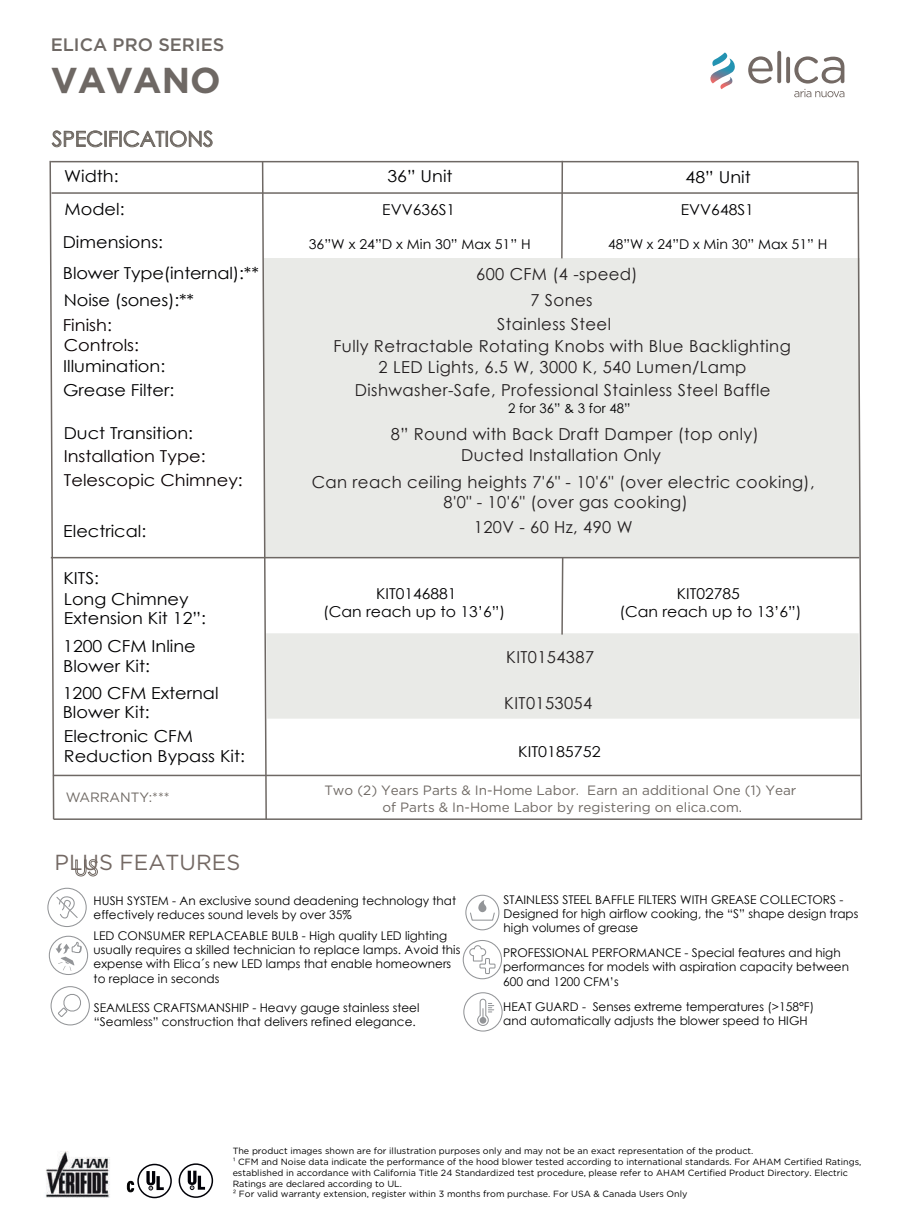
<style>
.page{position:relative;width:908px;height:1221px;background:#fff}
.page>*{position:absolute;margin:0;border:0;box-sizing:border-box;transform-origin:0 0}
.t1{font:700 36px "Gotham";color:#6e6864}
.t2{font:21.75px "Gotham";color:#736863}
.t3{font:21px "Century Gothic";color:#6e6862}
.t4{font:500 18px "Gotham";color:#6e6864}
.t5{font:16.5px/21.5px "Century Gothic";letter-spacing:.025em;color:#231f20}
.t6{font:16.5px/19.8px "Century Gothic";color:#000002;scale:1.07 1}
.t7{font:16.5px/27.3px "Century Gothic";color:#000002;scale:1.08 1}
.t8{font:16.5px/20px "Century Gothic";color:#090102;scale:1.08 1}
.t9{font:16.5px "Century Gothic";color:#000001;scale:1.08 1}
.t10{font:15px/18px "Century Gothic";color:#000002;text-align:center;scale:1.04 1}
.t11{font:15px "Century Gothic";color:#000002;scale:1.07 1}
.t12{font:13.5px/16.2px "Gotham";color:#6f6964;text-align:center}
.t13{font:13.5px "Century Gothic";color:#000002;scale:1.04 1}
.t14{font:13.5px "Century Gothic";color:#000002}
.t15{font:13.2px "Century Gothic";color:#000001}
.t16{font:12px/14.4px "Century Gothic";color:#000001}
.t17{font:9px/10.8px "Gotham";color:#000}
</style>
<div class="page">
<div style="left:264px;top:258px;width:595px;height:299px;background:#e9eae7"></div>
<div style="left:268px;top:633px;width:588px;height:85px;background:#e9eae7"></div>
<svg style="left:52px;top:131px;width:160px;height:16px"></svg>
<hr style="left:52px;top:192px;width:806px;height:2px;background:#6e6864">
<hr style="left:51px;top:557px;width:808px;height:1px;background:#6e6864">
<svg style="left:75px;top:859px;width:23px;height:17px"></svg>
<svg style="left:560px;top:160px;width:4px;height:99px"></svg>
<hr style="left:51px;top:161px;width:807px;height:1px;background:#6e6864">
<svg style="left:856px;top:160px;width:7px;height:660px"></svg>
<svg style="left:49px;top:160px;width:6px;height:660px"></svg>
<svg style="left:261px;top:160px;width:7px;height:658px"></svg>
<hr style="left:54px;top:818px;width:807px;height:2px;background:#6e6864">
<div style="left:47px;top:887px;width:40px;height:40px;border:1px solid #939598;border-radius:50%"></div>
<svg style="left:56px;top:896px;width:22px;height:23px"></svg>
<div style="left:49px;top:935px;width:39px;height:40px;border:1px solid #939598;border-radius:50%"></div>
<svg style="left:56px;top:935px;width:26px;height:36px"></svg>
<div style="left:51px;top:986px;width:39px;height:39px;border:1px solid #939598;border-radius:50%"></div>
<svg style="left:57px;top:992px;width:24px;height:25px"></svg>
<div style="left:465px;top:894px;width:34px;height:36px;border:1px solid #939598;border-radius:50%"></div>
<svg style="left:469px;top:900px;width:26px;height:21px"></svg>
<div style="left:463px;top:940px;width:39px;height:39px;border:1px solid #939598;border-radius:50%"></div>
<svg style="left:469px;top:944px;width:27px;height:30px"></svg>
<div style="left:463px;top:992px;width:39px;height:39px;border:1px solid #939598;border-radius:50%"></div>
<svg style="left:477px;top:998px;width:17px;height:28px"></svg>
<hr style="left:53px;top:774px;width:807px;height:2px;background:#6e6864">
<svg style="left:560px;top:556px;width:4px;height:80px"></svg>
<svg style="left:748px;top:56px;width:24px;height:28px"></svg>
<svg style="left:777px;top:51px;width:4px;height:32px"></svg>
<svg style="left:786px;top:57px;width:4px;height:26px"></svg>
<svg style="left:710px;top:53px;width:25px;height:36px"></svg>
<svg style="left:794px;top:56px;width:50px;height:41px"></svg>
<svg style="left:188px;top:1170px;width:17px;height:19px"></svg>
<div style="left:179px;top:1163px;width:34px;height:35px;border:2px solid #000007;border-radius:50%"></div>
<svg style="left:146px;top:1171px;width:18px;height:19px"></svg>
<div style="left:137px;top:1163px;width:35px;height:35px;border:2px solid #000007;border-radius:50%"></div>
<svg style="left:127px;top:1180px;width:7px;height:12px"></svg>
<img style="left:45px;top:1151px;width:65px;height:46px">
<h3 class="t4" style="left:51px;top:33px;width:175px">ELICA PRO SERIES</h3>
<h1 class="t1" style="left:51px;top:56px;width:171px">VAVANO</h1>
<h3 class="t3" style="left:52px;top:124px;width:163px">SPECIFICATIONS</h3>
<h3 class="t6" style="left:64px;top:166px;width:52px">Width:</h3>
<h3 class="t6" style="left:65px;top:199px;width:58px">Model:</h3>
<h3 class="t6" style="left:63px;top:232px;width:95px">Dimensions:</h3>
<h3 class="t7" style="left:63px;top:259px;width:183px">Blower Type(internal):**<br>Noise (sones):**</h3>
<h3 class="t8" style="left:63px;top:314px;width:72px">Finish:<br>Controls:</h3>
<h3 class="t9" style="left:63px;top:354px;width:96px">Illumination:</h3>
<h3 class="t7" style="left:63px;top:376px;width:104px">Grease Filter:</h3>
<h3 class="t6" style="left:64px;top:423px;width:122px">Duct Transition:</h3>
<h3 class="t8" style="left:64px;top:445px;width:133px">Installation Type:</h3>
<h3 class="t7" style="left:387px;top:162px;width:62px">36” Unit</h3>
<h3 class="t7" style="left:685px;top:163px;width:62px">48” Unit</h3>
<p class="t10" style="left:382px;top:201px;width:72px">EVV636S1</p>
<p class="t10" style="left:681px;top:201px;width:72px">EVV648S1</p>
<p class="t13" style="left:309px;top:235px;width:215px">36”W x 24”D x Min 30” Max 51” H</p>
<p class="t14" style="left:608px;top:235px;width:221px">48”W x 24”D x Min 30” Max 51” H</p>
<h3 class="t5" style="left:476px;top:263px;width:163px">600 CFM (4 -speed)</h3>
<h3 class="t5" style="left:497px;top:313px;width:115px">Stainless Steel</h3>
<h3 class="t5" style="left:333px;top:335px;width:459px">Fully Retractable Rotating Knobs with Blue Backlighting</h3>
<h3 class="t5" style="left:378px;top:356px;width:369px">2 LED Lights, 6.5 W, 3000 K, 540 Lumen/Lamp</h3>
<h3 class="t5" style="left:530px;top:289px;width:64px">7 Sones</h3>
<h3 class="t5" style="left:355px;top:379px;width:417px">Dishwasher-Safe, Professional Stainless Steel Baffle</h3>
<p class="t15" style="left:508px;top:399px;width:124px">2 for 36” &amp; 3 for 48”</p>
<h3 class="t5" style="left:461px;top:423px;width:299px;text-indent:-70px">8” Round with Back Draft Damper (top only)<br>Ducted Installation Only</h3>
<h3 class="t8" style="left:64px;top:470px;width:167px">Telescopic Chimney:</h3>
<h3 class="t5" style="left:312px;top:472px;width:504px;line-height:19.8px;text-align:center">Can reach ceiling heights 7'6" - 10'6" (over electric cooking),<br>8'0" - 10'6" (over gas cooking)</h3>
<h3 class="t6" style="left:63px;top:520px;width:79px">Electrical:</h3>
<h3 class="t6" style="left:63px;top:568px;width:135px">KITS:<br>Long Chimney<br>Extension Kit 12”:</h3>
<h3 class="t6" style="left:63px;top:636px;width:125px">1200 CFM Inline<br>Blower Kit:</h3>
<h3 class="t6" style="left:63px;top:682px;width:147px">1200 CFM External<br>Blower Kit:</h3>
<h3 class="t6" style="left:64px;top:726px;width:171px">Electronic CFM<br>Reduction Bypass Kit:</h3>
<p class="t12" style="left:66px;top:788px;width:105px">WARRANTY:***</p>
<h2 class="t2" style="left:55px;top:848px;width:187px">PLUS FEATURES</h2>
<h3 class="t5" style="left:474px;top:516px;width:160px">120V - 60 Hz, 490 W</h3>
<p class="t10" style="left:323px;top:584px;width:177px">KIT0146881<br>(Can reach up to 13’6”)</p>
<h3 class="t5" style="left:506px;top:646px;width:89px">KIT0154387</h3>
<h3 class="t5" style="left:504px;top:692px;width:89px">KIT0153054</h3>
<p class="t11" style="left:518px;top:741px;width:79px">KIT0185752</p>
<p class="t10" style="left:619px;top:584px;width:177px">KIT02785<br>(Can reach up to 13’6”)</p>
<p class="t12" style="left:324px;top:782px;width:473px">Two (2) Years Parts &amp; In-Home Labor. Earn an additional One (1) Year of Parts &amp; In-Home Labor by registering on elica.com.</p>
<p class="t16" style="left:94px;top:893px;width:364px">HUSH SYSTEM - An exclusive sound deadening technology that effectively reduces sound levels by over 35%</p>
<p class="t16" style="left:94px;top:928px;width:368px">LED CONSUMER REPLACEABLE BULB - High quality LED lighting usually requires a skilled technician to replace lamps. Avoid this expense with Elica´s new LED lamps that enable homeowners to replace in seconds</p>
<p class="t16" style="left:94px;top:1000px;width:327px">SEAMLESS CRAFTSMANSHIP - Heavy gauge stainless steel “Seamless” construction that delivers refined elegance.</p>
<p class="t16" style="left:503px;top:892px;width:341px">STAINLESS STEEL BAFFLE FILTERS WITH GREASE COLLECTORS -</p>
<p class="t16" style="left:503px;top:906px;width:356px">Designed for high airflow cooking, the “S” shape design traps high volumes of grease</p>
<p class="t16" style="left:503px;top:945px;width:347px">PROFESSIONAL PERFORMANCE - Special features and high performances for models with aspiration capacity between<br>600 and 1200 CFM’s</p>
<p class="t16" style="left:503px;top:999px;width:312px">HEAT GUARD - Senses extreme temperatures (&gt;158°F) and automatically adjusts the blower speed to HIGH</p>
<p class="t17" style="left:233px;top:1145px;width:630px">The product images shown are for illustration purposes only and may not be an exact representation of the product.<br>¹ CFM and Noise data indicate the performance of the hood blower tested according to international standards. For AHAM Certified Ratings, established in accordance with California Title 24 Standardized test procedure, please refer to AHAM Certified Product Directory. Electric Ratings are declared according to UL.<br>² For valid warranty extension, register within 3 months from purchase. For USA &amp; Canada Users Only</p>
</div>
